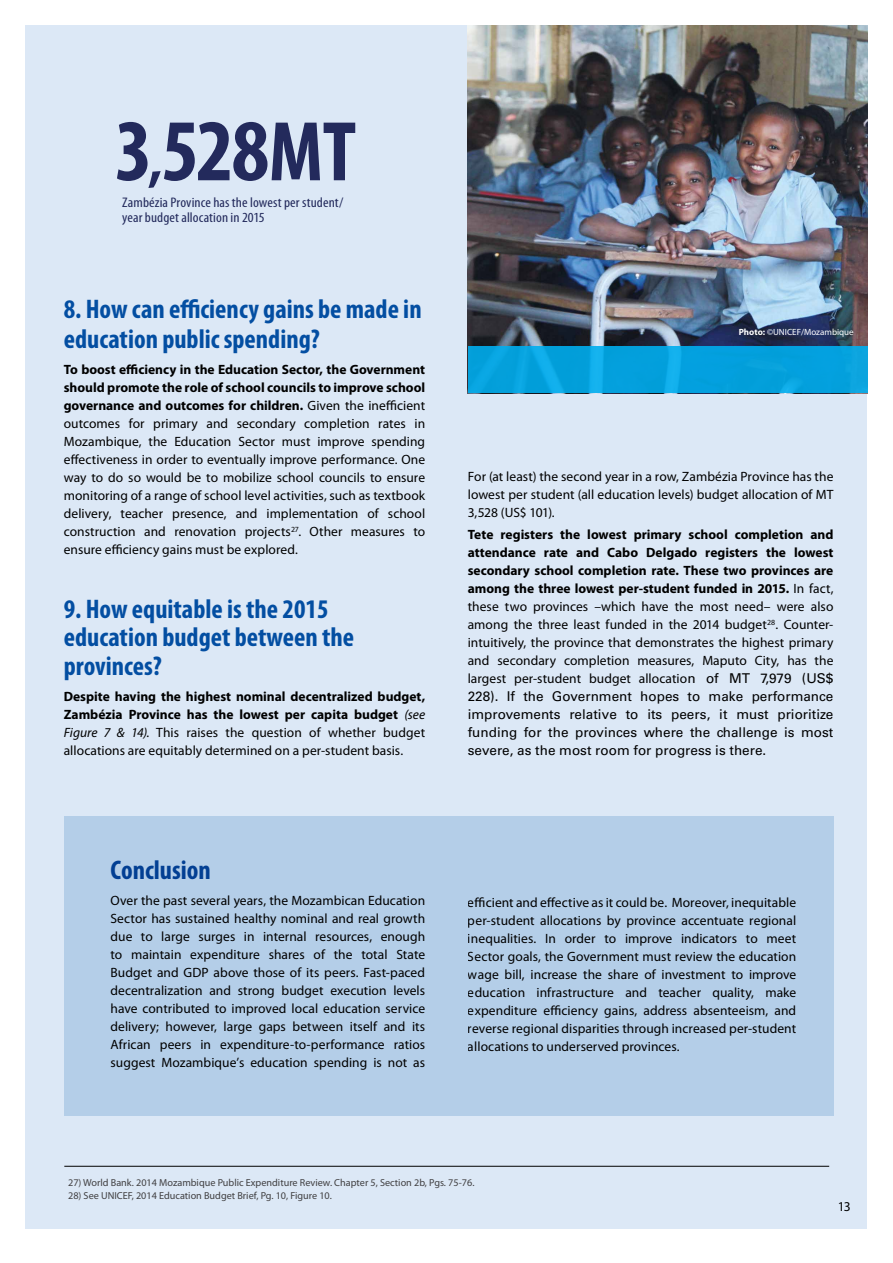
<style>
.page{position:relative;width:893px;height:1263px;background:#fff}
.page>*{position:absolute;margin:0;border:0;box-sizing:border-box;transform-origin:0 0}
.t1{font:700 condensed 88.65px "Myriad Pro";color:#232a5c}
.t2{font:700 condensed 27px/28.5px "Myriad Pro";color:#034ea2}
.t3{font:condensed 13.95px/15px "Myriad Pro";letter-spacing:.005em;color:#232a5c;scale:1.09 1}
.t4{font:13.5px/18px "Myriad Pro";letter-spacing:.005em;color:#000;text-align:justify}
.t5{font:700 13.5px/18px "Myriad Pro";color:#000;text-align:justify}
.t6{font:13.5px/18px "Univers";color:#000;text-align:justify}
.t7{font:10.2px "Myriad Pro";color:#414042}
.t8{font:9px "Myriad Pro";color:#fff}
.s1{font-size:61.5px}
.s2{font-size:85.5px}
.s3{font-weight:700}
.s4{font-weight:400;font-style:italic}
.s5{font-weight:400}
.s6{font-family:"Univers"}
</style>
<div class="page">
<div style="left:26px;top:26px;width:841px;height:1203px;background:#dce8f6"></div>
<img style="left:468px;top:26px;width:399px;height:320px">
<svg style="left:468px;top:346px;width:399px;height:47px;fill:#03a0dd"></svg>
<hr style="left:64px;top:1166px;width:765px;height:1px;background:#000">
<div style="left:64px;top:816px;width:769px;height:300px;background:#b4cee8"></div>
<h1 class="t1" style="left:115px;top:102px;width:197px">3<span class="s1">,</span>528<span class="s2">mt</span></h1>
<p class="t3" style="left:122px;top:195px;width:204px">Zambézia Province has the lowest per student/ year budget allocation in 2015</p>
<h2 class="t2" style="left:64px;top:294px;width:359px;line-height:30px">8. How can efficiency gains be made in education public spending?</h2>
<p class="t4" style="left:64px;top:361px;width:363px"><span class="s3">To boost efficiency in the Education Sector, the Government should promote the role of school councils to improve school governance and outcomes for children.</span> Given the inefficient outcomes for primary and secondary completion rates in Mozambique, the Education Sector must improve spending effectiveness in order to eventually improve performance. One way to do so would be to mobilize school councils to ensure monitoring of a range of school level activities, such as textbook delivery, teacher presence, and implementation of school construction and renovation projects<sup>27</sup>. Other measures to ensure efficiency gains must be explored.</p>
<h2 class="t2" style="left:64px;top:595px;width:292px">9. How equitable is the 2015 education budget between the provinces?</h2>
<p class="t5" style="left:64px;top:687px;width:363px">Despite having the highest nominal decentralized budget, Zambézia Province has the lowest per capita budget <span class="s4">(see Figure 7 &amp; 14).</span> <span class="s5">This raises the question of whether budget allocations are equitably determined on a per-student basis.</span></p>
<p class="t8" style="left:739px;top:327px;width:117px"><span class="s3">Photo:</span> ©UNICEF/Mozambique</p>
<p class="t4" style="left:468px;top:468px;width:367px">For (at least) the second year in a row, Zambézia Province has the lowest per student (all education levels) budget allocation of MT 3,528 (US$ 101).</p>
<p class="t4" style="left:468px;top:526px;width:367px"><span class="s3">Tete registers the lowest primary school completion and attendance rate and Cabo Delgado registers the lowest secondary school completion rate. These two provinces are among the three lowest per-student funded in 2015.</span> In fact, these two provinces –which have the most need– were also among the three least funded in the 2014 budget<sup>28</sup>. Counter&shy;intuitively, the province that demonstrates the highest primary and secondary completion measures, Maputo City, has the largest per-student budget allocatio<span class="s6">n of MT 7,979 (US$</span></p>
<p class="t6" style="left:468px;top:688px;width:367px">228). If the Government hopes to make performance improvements relative to its peers, it must prioritize funding for the provinces where the challenge is most severe, as the most room for progress is there.</p>
<h2 class="t2" style="left:111px;top:856px;width:102px">Conclusion</h2>
<p class="t4" style="left:111px;top:892px;width:316px">Over the past several years, the Mozambican Education Sector has sustained healthy nominal and real growth due to large surges in internal resources, enough to maintain expenditure shares of the total State Budget and GDP above those of its peers. Fast-paced decentralization and strong budget execution levels have contributed to improved local education service delivery; however, large gaps between itself and its African peers in expenditure-to-performance ratios suggest Mozambique’s education spending is not as</p>
<p class="t4" style="left:468px;top:894px;width:330px">efficient and effective as it could be. Moreover, inequitable per-student allocations by province accentuate regional inequalities. In order to improve indicators to meet Sector goals, the Government must review the education wage bill, increase the share of investment to improve education infrastructure and teacher quality, make expenditure efficiency gains, address absenteeism, and reverse regional disparities through increased per-student allocations to underserved provinces.</p>
<p class="t7" style="left:68px;top:1176px;width:408px">27) World Bank. 2014 Mozambique Public Expenditure Review. Chapter 5, Section 2b, Pgs. 75-76.</p>
<p class="t7" style="left:68px;top:1190px;width:265px">28) See UNICEF, 2014 Education Budget Brief, Pg. 10, Figure 10.</p>
<p class="t4" style="left:838px;top:1198px;width:14px">13</p>
</div>
